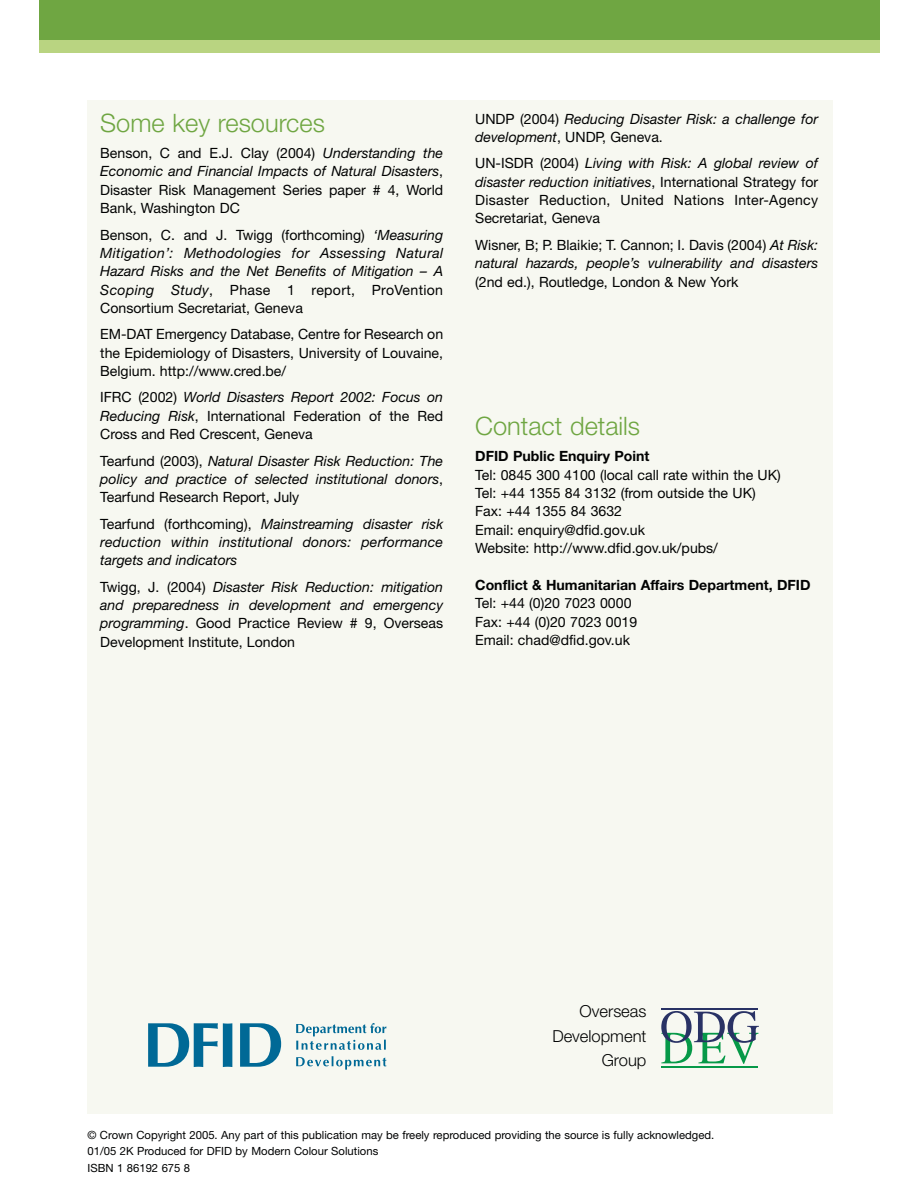
<style>
.page{position:relative;width:918px;height:1188px;background:#fff}
.page>*{position:absolute;margin:0;border:0;box-sizing:border-box;transform-origin:0 0}
.t1{font:300 25.5px "Helvetica Neue";color:#6fa642}
.t2{font:300 16.5px/24.6px "Helvetica Neue";color:#010202;text-align:right}
.t3{font:14.1px/18.3px "Helvetica Neue";color:#010202;text-align:justify}
.t4{font:italic 14.1px/18.3px "Helvetica Neue";color:#010202;text-align:justify}
.t5{font:700 14.1px "Helvetica Neue";color:#010202}
.t6{font:11.25px/16.5px "Helvetica Neue";color:#010202}
.s1{font-style:italic}
.s2{font-style:normal}
</style>
<div class="page">
<div style="left:39px;top:0;width:840px;height:40px;background:#6fa642"></div>
<div style="left:39px;top:40px;width:840px;height:12px;background:#b9d481"></div>
<div style="left:87px;top:100px;width:745px;height:1014px;background:#f7f8f1"></div>
<svg style="left:661px;top:1011px;width:98px;height:53px"></svg>
<hr style="left:661px;top:1008px;width:97px;height:1px;background:#293265">
<hr style="left:662px;top:1066px;width:96px;height:1px;background:#069948">
<svg style="left:148px;top:1023px;width:84px;height:44px"></svg>
<svg style="left:240px;top:1023px;width:41px;height:44px"></svg>
<svg style="left:296px;top:1023px;width:90px;height:27px"></svg>
<svg style="left:296px;top:1056px;width:90px;height:14px"></svg>
<h1 class="t1" style="left:100px;top:113px;width:226px">Some key resources</h1>
<p class="t3" style="left:100px;top:145px;width:344px">Benson, C and E.J. Clay (2004) <span class="s1">Understanding the Economic and Financial Impacts of Natural Disasters</span>, Disaster Risk Management Series paper # 4, World Bank, Washington DC</p>
<p class="t4" style="left:100px;top:227px;width:344px"><span class="s2">Benson, C. and J. Twigg (forthcoming)</span> ‘Measuring Mitigation’: Methodologies for Assessing Natural Hazard Risks and the Net Benefits of Mitigation – A Scoping Study<span class="s2">, Phase 1 report, ProVention Consortium Secretariat, Geneva</span></p>
<p class="t3" style="left:100px;top:327px;width:344px">EM-DAT Emergency Database, Centre for Research on the Epidemiology of Disasters, University of Louvaine, Belgium. http://www.cred.be/</p>
<p class="t3" style="left:100px;top:390px;width:344px">IFRC (2002) <span class="s1">World Disasters Report 2002: Focus on Reducing Risk</span>, International Federation of the Red Cross and Red Crescent, Geneva</p>
<p class="t4" style="left:100px;top:453px;width:344px"><span class="s2">Tearfund (2003),</span> Natural Disaster Risk Reduction: The policy and practice of selected institutional donors<span class="s2">, Tearfund Research Report, July</span></p>
<p class="t4" style="left:100px;top:516px;width:344px"><span class="s2">Tearfund (forthcoming),</span> Mainstreaming disaster risk reduction within institutional donors: performance targets and indicators</p>
<p class="t4" style="left:100px;top:579px;width:344px"><span class="s2">Twigg, J. (2004)</span> Disaster Risk Reduction: mitigation and preparedness in development and emergency programming<span class="s2">. Good Practice Review # 9, Overseas Development Institute, London</span></p>
<p class="t4" style="left:475px;top:111px;width:344px"><span class="s2">UNDP (2004)</span> Reducing Disaster Risk: a challenge for development<span class="s2">, UNDP, Geneva.</span></p>
<p class="t3" style="left:475px;top:156px;width:344px">UN-ISDR (2004) <span class="s1">Living with Risk: A global review of disaster reduction initiatives</span>, International Strategy for Disaster Reduction, United Nations Inter-Agency Secretariat, Geneva</p>
<p class="t4" style="left:475px;top:237px;width:344px"><span class="s2">Wisner, B; P. Blaikie; T. Cannon; I. Davis (2004)</span> At Risk: natural hazards, people’s vulnerability and disasters</p>
<p class="t3" style="left:475px;top:274px;width:265px">(2nd ed.), Routledge, London &amp; New York</p>
<h1 class="t1" style="left:475px;top:417px;width:166px">Contact details</h1>
<p class="t5" style="left:475px;top:451px;width:176px">DFID Public Enquiry Point</p>
<p class="t3" style="left:475px;top:467px;width:307px;text-align:left">Tel: 0845 300 4100 (local call rate within the UK)<br>Tel: +44 1355 84 3132 (from outside the UK)<br>Fax: +44 1355 84 3632<br>Email: enquiry@dfid.gov.uk<br>Website: http://www.dfid.gov.uk/pubs/</p>
<p class="t5" style="left:475px;top:580px;width:337px">Conflict &amp; Humanitarian Affairs Department, DFID</p>
<p class="t3" style="left:475px;top:595px;width:164px;text-align:left">Tel: +44 (0)20 7023 0000<br>Fax: +44 (0)20 7023 0019<br>Email: chad@dfid.gov.uk</p>
<p class="t2" style="left:552px;top:1000px;width:96px">Overseas<br>Development<br>Group</p>
<p class="t6" style="left:87px;top:1128px;width:628px">© Crown Copyright 2005. Any part of this publication may be freely reproduced providing the source is fully acknowledged.<br>01/05 2K Produced for DFID by Modern Colour Solutions<br>ISBN 1 86192 675 8</p>
</div>
